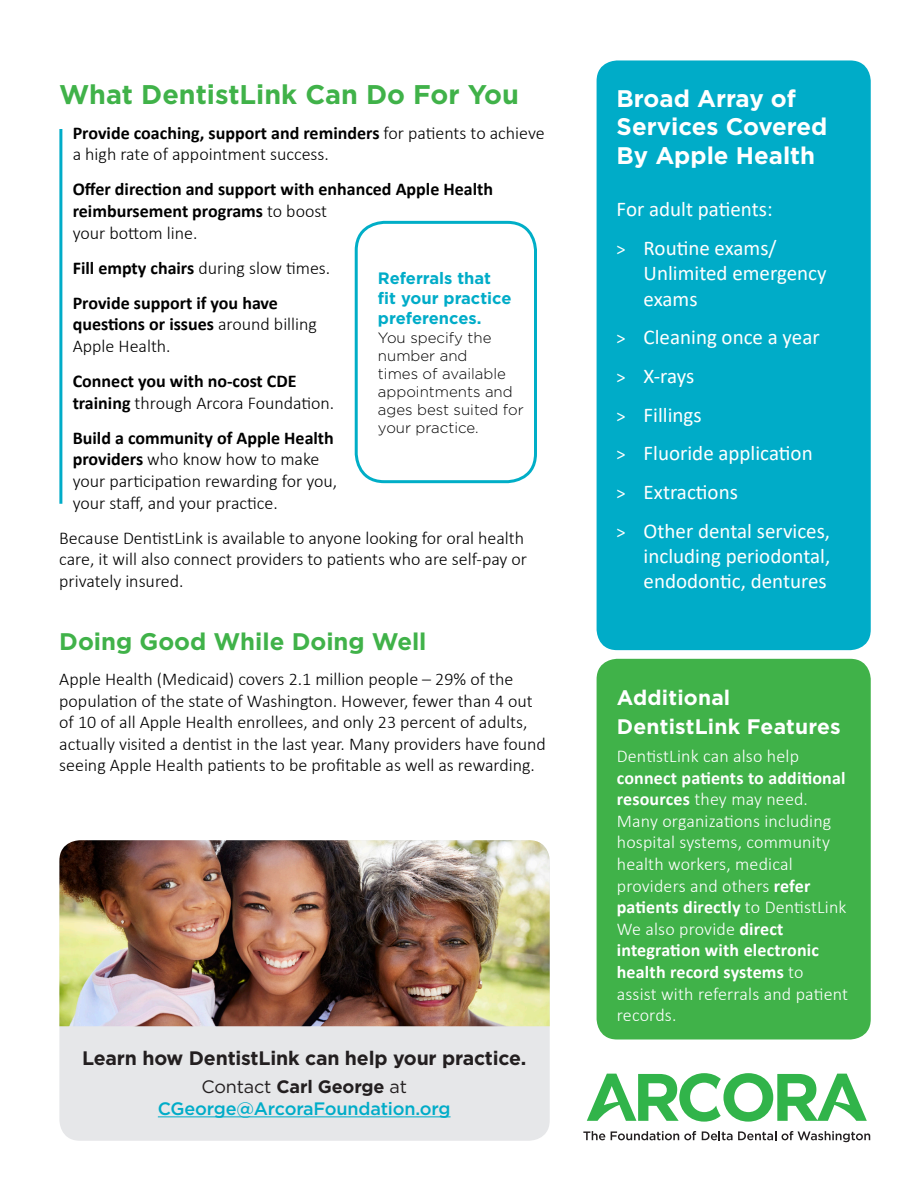
<style>
.page{position:relative;width:918px;height:1188px;background:#fff}
.page>*{position:absolute;margin:0;border:0;box-sizing:border-box;transform-origin:0 0}
.Paragraph_Style_1{font:700 27px "Gotham";color:#40b249}
.t1{font:700 24px/28.8px "Gotham";color:#fff}
.Paragraph_Style_1-2{font:700 24px "Gotham";color:#40b249}
.t2{font:21px/25.2px "Calibri";color:#fff}
.t3{font:700 21px/28.8px "Gotham";letter-spacing:.01em;color:#fff}
.t4{font:700 19.5px "Gotham";letter-spacing:-.01em;color:#231f20}
.t5{font:300 18px/21.6px "Calibri";color:#000}
.t6{font:300 18px/21.6px "Calibri";letter-spacing:.01em;color:#fff}
.t7{font:700 18px/21.6px "Calibri";color:#000}
.t8{font:500 18px/21.6px "Gotham";letter-spacing:-.01em;color:#00acc8;text-align:center}
.t9{font:700 16.5px/19.8px "Gotham";color:#00acc8}
.t10{font:300 15px/18px "Gotham";color:#000}
.s1{font-weight:700}
.s2{font-weight:300}
.s3{font-weight:400;color:#231f20}
.s4{font-weight:700;color:#231f20}
.s5{font-size:18px}
</style>
<div class="page">
<svg style="left:583px;top:1131px;width:22px;height:9px"></svg>
<svg style="left:611px;top:1131px;width:85px;height:9px"></svg>
<svg style="left:702px;top:1131px;width:74px;height:9px"></svg>
<svg style="left:782px;top:1131px;width:88px;height:11px"></svg>
<svg style="left:587px;top:1073px;width:280px;height:49px"></svg>
<div style="left:597px;top:60px;width:274px;height:590px;background:#00acc8;border-radius:21px"></div>
<div style="left:597px;top:659px;width:274px;height:381px;background:#40b249;border-radius:21px"></div>
<hr style="left:59px;top:129px;width:3px;height:375px;background:#00acc8">
<div style="left:355px;top:221px;width:182px;height:262px;border:3px solid #00aec7;border-radius:28px"></div>
<div style="left:59px;top:840px;width:491px;height:301px;background:#e6e7e9;border-radius:21px"></div>
<img style="left:59px;top:840px;width:491px;height:186px">
<hr style="left:158px;top:1116px;width:293px;height:1px;background:#00acc8">
<p class="Paragraph_Style_1" style="left:59px;top:76px;width:461px">What DentistLink Can Do For You</p>
<p class="t5" style="left:73px;top:122px;width:473px"><span class="s1">Provide coaching, support and reminders</span> for patients to achieve a high rate of appointment success.</p>
<p class="t7" style="left:73px;top:178px;width:422px">Offer direction and support with enhanced Apple Health reimbursement programs <span class="s2">to boost<br>your bottom line.</span></p>
<p class="t5" style="left:73px;top:257px;width:259px"><span class="s1">Fill empty chairs</span> during slow times.</p>
<p class="t7" style="left:73px;top:292px;width:246px">Provide support if you have questions or issues <span class="s2">around billing<br>Apple Health.</span></p>
<p class="t7" style="left:73px;top:370px;width:263px">Connect you with no-cost CDE training <span class="s2">through Arcora Foundation.</span></p>
<p class="t5" style="left:73px;top:427px;width:266px"><span class="s1">Build a community of Apple Health providers</span> who know how to make your participation rewarding for you, your staff, and your practice.</p>
<p class="t5" style="left:59px;top:527px;width:469px">Because DentistLink is available to anyone looking for oral health care, it will also connect providers to patients who are self-pay or privately insured.</p>
<p class="t9" style="left:378px;top:268px;width:135px">Referrals that fit your practice preferences.</p>
<p class="t10" style="left:378px;top:329px;width:147px">You specify the number and<br>times of available appointments and ages best suited for your practice.</p>
<p class="Paragraph_Style_1-2" style="left:59px;top:626px;width:369px">Doing Good While Doing Well</p>
<p class="t5" style="left:59px;top:668px;width:488px">Apple Health (Medicaid) covers 2.1 million people – 29% of the population of the state of Washington. However, fewer than 4 out of 10 of all Apple Health enrollees, and only 23 percent of adults, actually visited a dentist in the last year. Many providers have found seeing Apple Health patients to be profitable as well as rewarding.</p>
<p class="t4" style="left:82px;top:1045px;width:446px">Learn how DentistLink can help your practice.</p>
<p class="t8" style="left:158px;top:1076px;width:294px"><span class="s3">Contact</span> <span class="s4">Carl George</span> <span class="s3">at<br></span>CGeorge@ArcoraFoundation.org</p>
<p class="t1" style="left:617px;top:84px;width:212px">Broad Array of<br>Services Covered<br>By Apple Health</p>
<p class="t2" style="left:617px;top:196px;width:157px">For adult patients:</p>
<p class="t2" style="left:644px;top:235px;width:185px;text-indent:-27px"><span class="s5">&gt;</span> Routine exams/<br>Unlimited emergency exams</p>
<p class="t2" style="left:617px;top:324px;width:205px"><span class="s5">&gt;</span> Cleaning once a year</p>
<p class="t2" style="left:617px;top:363px;width:79px"><span class="s5">&gt;</span> X-rays</p>
<p class="t2" style="left:617px;top:402px;width:87px"><span class="s5">&gt;</span> Fillings</p>
<p class="t2" style="left:617px;top:440px;width:198px"><span class="s5">&gt;</span> Fluoride application</p>
<p class="t2" style="left:617px;top:479px;width:123px"><span class="s5">&gt;</span> Extractions</p>
<p class="t2" style="left:644px;top:518px;width:188px;text-align:justify;text-indent:-27px"><span class="s5">&gt;</span> Other dental services, including periodontal, endodontic, dentures</p>
<p class="t3" style="left:617px;top:683px;width:225px">Additional<br>DentistLink Features</p>
<p class="t6" style="left:617px;top:745px;width:233px">DentistLink can also help <span class="s1">connect patients to additional resources</span> they may need.<br>Many organizations including hospital systems, community health workers, medical providers and others <span class="s1">refer patients directly</span> to DentistLink<br>We also provide <span class="s1">direct integration with electronic health record systems</span> to assist with referrals and patient records.</p>
</div>
